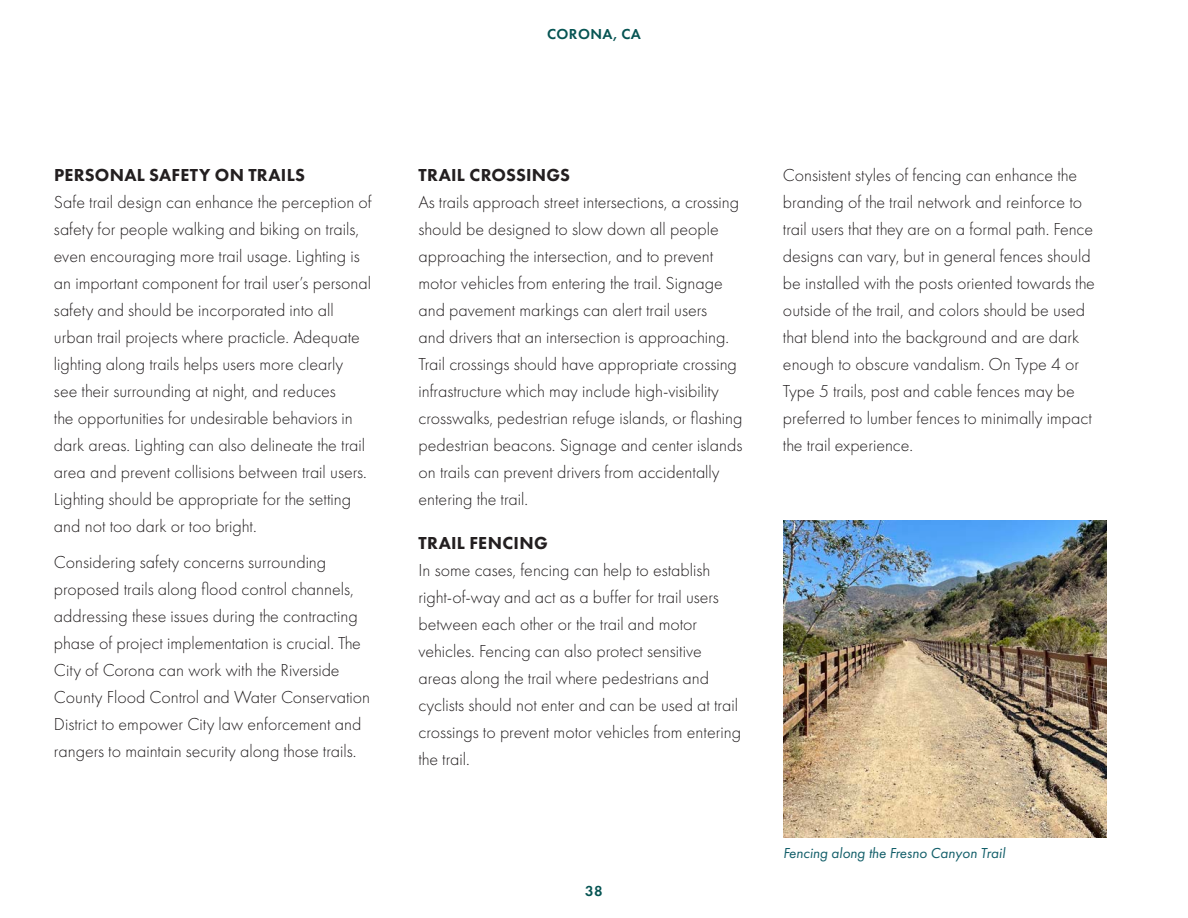
<style>
.page{position:relative;width:1188px;height:918px;background:#fff}
.page>*{position:absolute;margin:0;border:0;box-sizing:border-box;transform-origin:0 0}
.Body_text{font:300 18px/27px "Futura PT";color:#231f20}
.t1{font:800 18px "Futura PT";letter-spacing:.015em;color:#231f20}
.t2{font:italic 15px "Futura PT";color:#125e69}
.t3{font:600 15px "Futura PT";letter-spacing:.03em;color:#065453}
</style>
<div class="page">
<img style="left:783px;top:521px;width:324px;height:317px">
<p class="t3" style="left:547px;top:25px;width:95px">CORONA, CA</p>
<h3 class="t1" style="left:54px;top:164px;width:253px">PERSONAL SAFETY ON TRAILS</h3>
<p class="Body_text" style="left:54px;top:189px;width:319px">Safe trail design can enhance the perception of safety for people walking and biking on trails, even encouraging more trail usage. Lighting is an important component for trail user’s personal safety and should be incorporated into all urban trail projects where practicle. Adequate lighting along trails helps users more clearly<br>see their surrounding at night, and reduces<br>the opportunities for undesirable behaviors in dark areas. Lighting can also delineate the trail area and prevent collisions between trail users.<br>Lighting should be appropriate for the setting and not too dark or too bright.</p>
<p class="Body_text" style="left:54px;top:549px;width:318px">Considering safety concerns surrounding proposed trails along flood control channels, addressing these issues during the contracting phase of project implementation is crucial. The City of Corona can work with the Riverside County Flood Control and Water Conservation District to empower City law enforcement and rangers to maintain security along those trails.</p>
<h3 class="t1" style="left:419px;top:164px;width:153px">TRAIL CROSSINGS</h3>
<p class="Body_text" style="left:418px;top:189px;width:325px">As trails approach street intersections, a crossing should be designed to slow down all people approaching the intersection, and to prevent motor vehicles from entering the trail. Signage and pavement markings can alert trail users<br>and drivers that an intersection is approaching.<br>Trail crossings should have appropriate crossing infrastructure which may include high-visibility crosswalks, pedestrian refuge islands, or flashing pedestrian beacons. Signage and center islands on trails can prevent drivers from accidentally entering the trail.</p>
<h3 class="t1" style="left:419px;top:532px;width:131px">TRAIL FENCING</h3>
<p class="Body_text" style="left:418px;top:557px;width:324px">In some cases, fencing can help to establish right-of-way and act as a buffer for trail users between each other or the trail and motor vehicles. Fencing can also protect sensitive areas along the trail where pedestrians and cyclists should not enter and can be used at trail crossings to prevent motor vehicles from entering the trail.</p>
<p class="t3" style="left:585px;top:882px;width:19px">38</p>
<p class="Body_text" style="left:783px;top:162px;width:313px">Consistent styles of fencing can enhance the branding of the trail network and reinforce to trail users that they are on a formal path. Fence designs can vary, but in general fences should be installed with the posts oriented towards the outside of the trail, and colors should be used that blend into the background and are dark enough to obscure vandalism. On Type 4 or Type 5 trails, post and cable fences may be preferred to lumber fences to minimally impact the trail experience.</p>
<p class="t2" style="left:783px;top:844px;width:224px">Fencing along the Fresno Canyon Trail</p>
</div>
